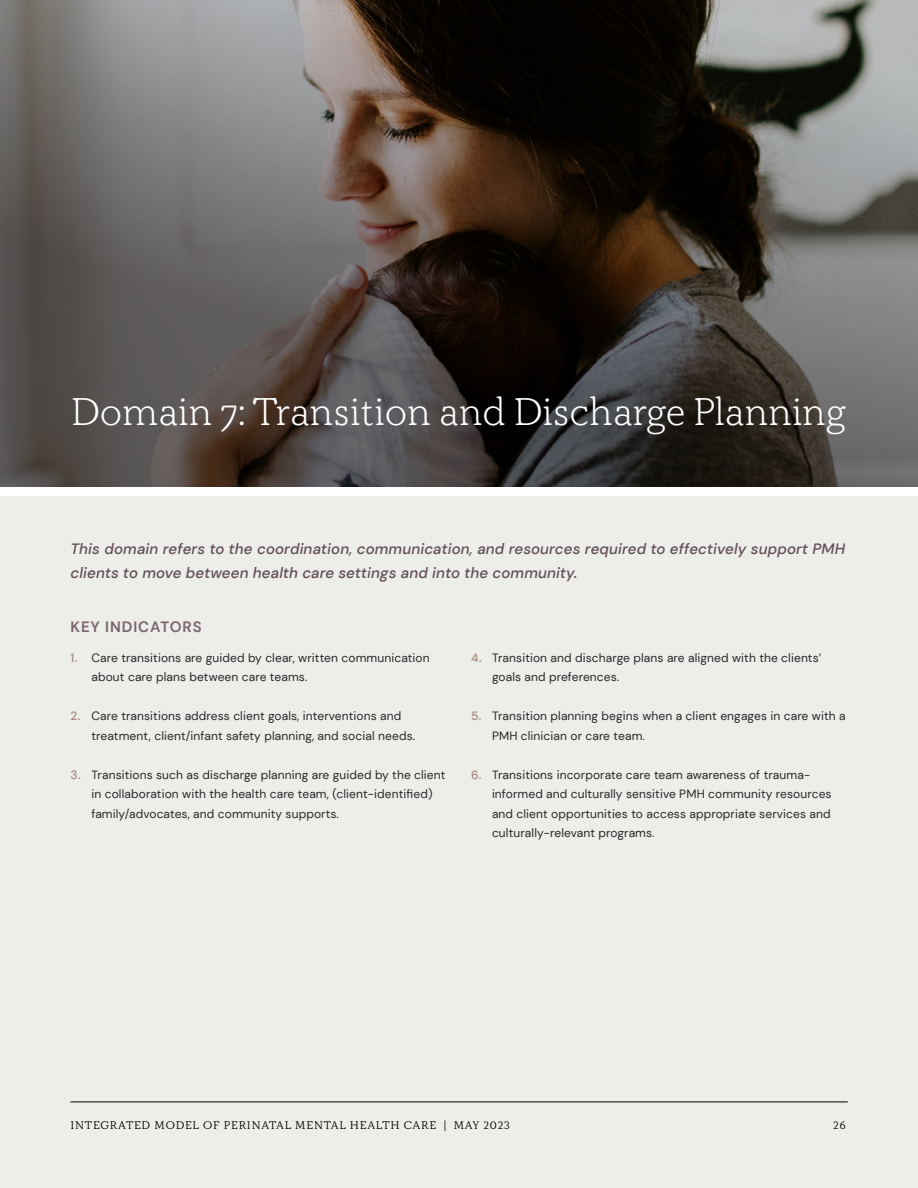
<style>
.page{position:relative;width:918px;height:1188px;background:#ededea}
.page>*{position:absolute;margin:0;border:0;box-sizing:border-box;transform-origin:0 0}
.t1{font:300 39px "Kopius";letter-spacing:-.02em;color:#fff}
.t2{font:italic 500 15px/24px "DM Sans";letter-spacing:.01em;color:#655059}
.t3{font:700 15px "DM Sans";letter-spacing:.06em;color:#7c6870}
.t4{font:12px/19.5px "DM Sans";letter-spacing:.01em;color:#292829}
.t5{font:11.25px "Kopius";letter-spacing:.07em;color:#000}
.s1{font-weight:500;color:#a78d80}
</style>
<div class="page">
<svg style="left:0;top:0;width:918px;height:487px;background:#524d49"></svg>
<div style="left:0;top:487px;width:918px;height:9px;background:#fff"></div>
<hr style="left:70px;top:1102px;width:778px;height:1px;background:#000">
<h1 class="t1" style="left:70px;top:388px;width:777px">Domain 7: Transition and Discharge Planning</h1>
<p class="t2" style="left:70px;top:537px;width:776px">This domain refers to the coordination, communication, and resources required to effectively support PMH clients to move between health care settings and into the community.</p>
<p class="t3" style="left:70px;top:617px;width:133px">KEY INDICATORS</p>
<p class="t4" style="left:92px;top:648px;width:340px;text-indent:-21px"><span class="s1">1.</span> Care transitions are guided by clear, written communication about care plans between care teams.</p>
<p class="t4" style="left:92px;top:706px;width:325px;text-indent:-21px"><span class="s1">2.</span> Care transitions address client goals, interventions and treatment, client/infant safety planning, and social needs.</p>
<p class="t4" style="left:92px;top:765px;width:356px;text-indent:-21px"><span class="s1">3.</span> Transitions such as discharge planning are guided by the client in collaboration with the health care team, (client-identified) family/advocates, and community supports.</p>
<p class="t4" style="left:492px;top:648px;width:331px;text-indent:-21px"><span class="s1">4.</span> Transition and discharge plans are aligned with the clients’ goals and preferences.</p>
<p class="t4" style="left:492px;top:706px;width:355px;text-indent:-21px"><span class="s1">5.</span> Transition planning begins when a client engages in care with a<br>PMH clinician or care team.</p>
<p class="t4" style="left:492px;top:765px;width:341px;text-indent:-21px"><span class="s1">6.</span> Transitions incorporate care team awareness of trauma&shy;informed and culturally sensitive PMH community resources and client opportunities to access appropriate services and culturally-relevant programs.</p>
<p class="t5" style="left:70px;top:1118px;width:441px">INTEGRATED MODEL OF PERINATAL MENTAL HEALTH CARE | MAY 2023</p>
<p class="t5" style="left:833px;top:1118px;width:14px">26</p>
</div>
